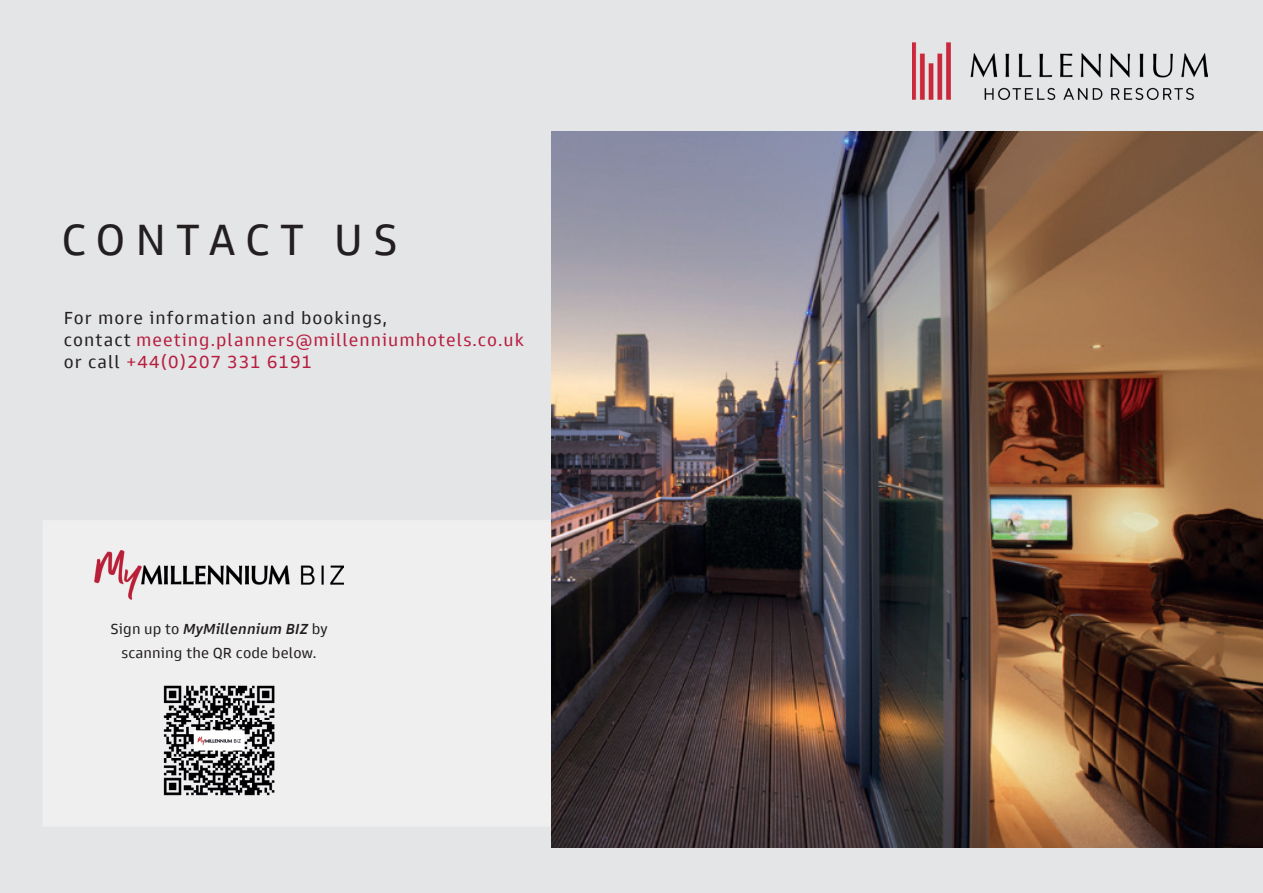
<style>
.page{position:relative;width:1263px;height:893px;background:#e4e5e7}
.page>*{position:absolute;margin:0;border:0;box-sizing:border-box;transform-origin:0 0}
.t1{font:45px "Goldman Sans";letter-spacing:.22em;color:#231f20}
.t2{font:18px/21.6px "Goldman Sans";letter-spacing:.06em;color:#b71d3e}
.t3{font:15px/24px "Goldman Sans";letter-spacing:.01em;color:#231f20;text-align:center}
.s1{color:#231f20}
.s2{font-weight:500;font-style:italic}
</style>
<div class="page">
<img style="left:912px;top:43px;width:296px;height:56px">
<div style="left:43px;top:520px;width:509px;height:307px;background:#efeff0"></div>
<img style="left:94px;top:551px;width:250px;height:49px">
<img style="left:162px;top:682px;width:114px;height:115px">
<img style="left:552px;top:132px;width:711px;height:715px">
<h1 class="t1" style="left:62px;top:212px;width:338px">CONTACT US</h1>
<p class="t2" style="left:64px;top:307px;width:462px"><span class="s1">For more information and bookings,<br>contact</span> meeting.planners@millenniumhotels.co.uk <span class="s1">or call</span> +44(0)207 331 6191</p>
<p class="t3" style="left:110px;top:617px;width:219px">Sign up to <span class="s2">MyMillennium BIZ</span> by scanning the QR code below.</p>
</div>
